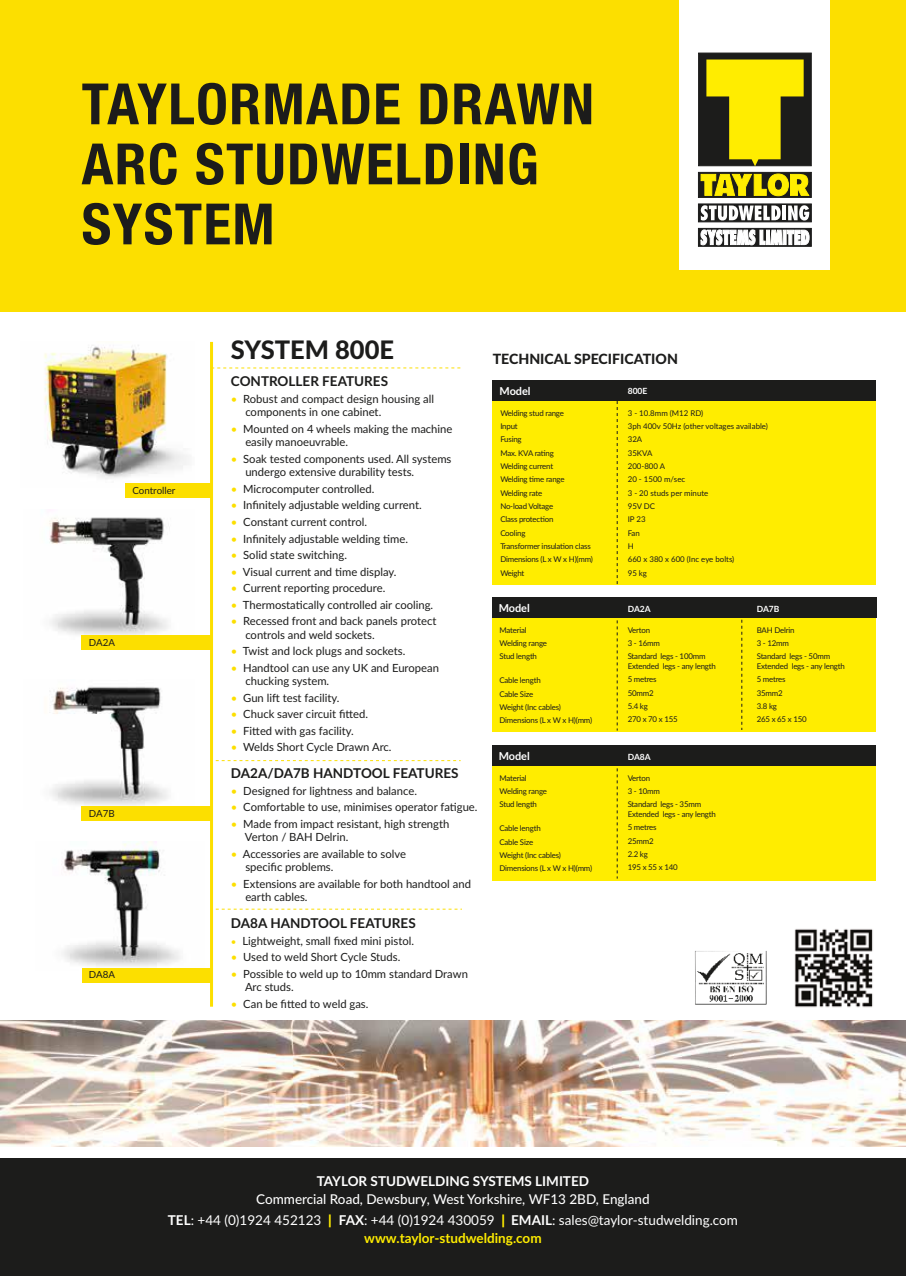
<style>
.page{position:relative;width:906px;height:1276px;background:#fff}
.page>*{position:absolute;margin:0;border:0;box-sizing:border-box;transform-origin:0 0}
.t1{font:700 condensed 57px/60px "Helvetica Neue";letter-spacing:.025em;color:#1c1c1b}
.t2{font:800 25.5px "Lato";color:#1c1c1b}
.t3{font:800 14.1px "Lato";color:#1c1c1b}
.t4{font:13.5px/18px "Lato";color:#fff;text-align:center}
.t5{font:700 13.5px "Lato";color:#1c1c1b}
.t6{font:500 13.5px "Lato";color:#fff}
.t7{font:700 13.5px "Lato";color:#fff}
.t8{font:11.25px/13.5px "Lato";color:#1c1c1b}
.t9{font:700 10.95px "Lato";color:#fff}
.t10{font:9.75px "Lato";color:#1c1c1b}
.t11{font:700 8.55px "Lato";color:#fff}
.t12{font:7.95px/13.4px "Lato";letter-spacing:-.025em;color:#1c1c1b}
.t13{font:7.95px/13.4px "Lato";color:#1c1c1b}
.s1{color:#fcdf00}
.s2{font-size:9.75px;color:#fcdf00}
.s3{font-weight:700}
.s4{font-weight:900;color:#ffed00}
.s5{font-weight:700;color:#ffed00}
</style>
<div class="page">
<img style="left:49px;top:517px;width:146px;height:122px">
<img style="left:50px;top:686px;width:118px;height:123px">
<img style="left:61px;top:841px;width:119px;height:126px">
<img style="left:44px;top:345px;width:151px;height:139px">
<img style="left:0;top:1020px;width:906px;height:127px">
<div style="left:0;top:1156px;width:906px;height:120px;background:#1c1c1b"></div>
<div style="left:82px;top:968px;width:129px;height:14px;background:#fcdf00"></div>
<div style="left:82px;top:806px;width:129px;height:14px;background:#fcdf00"></div>
<div style="left:82px;top:636px;width:129px;height:14px;background:#fcdf00"></div>
<img style="left:794px;top:929px;width:79px;height:79px">
<hr style="left:210px;top:342px;width:3px;height:664px;background:#fcdf00">
<svg style="left:213px;top:367px;width:248px;height:1px"></svg>
<svg style="left:215px;top:760px;width:245px;height:1px"></svg>
<div style="left:493px;top:381px;width:383px;height:203px;background:#ffed00"></div>
<svg style="left:215px;top:909px;width:247px;height:1px"></svg>
<div style="left:493px;top:380px;width:383px;height:21px;background:#1c1c1b"></div>
<div style="left:125px;top:484px;width:88px;height:14px;background:#fcdf00"></div>
<svg style="left:617px;top:401px;width:1px;height:183px"></svg>
<div style="left:493px;top:598px;width:383px;height:134px;background:#ffed00"></div>
<div style="left:493px;top:598px;width:383px;height:20px;background:#1c1c1b"></div>
<svg style="left:617px;top:620px;width:1px;height:110px"></svg>
<svg style="left:741px;top:620px;width:1px;height:110px"></svg>
<div style="left:493px;top:746px;width:383px;height:134px;background:#ffed00"></div>
<div style="left:493px;top:745px;width:383px;height:21px;background:#1c1c1b"></div>
<svg style="left:617px;top:768px;width:1px;height:110px"></svg>
<img style="left:695px;top:950px;width:72px;height:55px">
<div style="left:0;top:0;width:906px;height:312px;background:#fcdf00"></div>
<div style="left:679px;top:0;width:150px;height:270px;background:#fff"></div>
<div style="left:698px;top:53px;width:113px;height:113px;background:#1c1c1b;border:1px solid #1c1c1b"></div>
<svg style="left:698px;top:172px;width:113px;height:25px"></svg>
<svg style="left:698px;top:204px;width:113px;height:18px"></svg>
<svg style="left:698px;top:228px;width:113px;height:18px"></svg>
<svg style="left:706px;top:59px;width:97px;height:107px"></svg>
<svg style="left:700px;top:174px;width:67px;height:22px"></svg>
<div style="left:768px;top:174px;width:20px;height:22px;background:#ffed00;border-radius:50%"></div>
<div style="left:768px;top:174px;width:20px;height:22px;border:1px solid #ffed00;border-radius:50%"></div>
<div style="left:775px;top:180px;width:6px;height:9px;background:#1c1c1b;border-radius:50%"></div>
<div style="left:775px;top:180px;width:6px;height:9px;border:1px solid #1c1c1b;border-radius:50%"></div>
<svg style="left:790px;top:174px;width:19px;height:22px"></svg>
<svg style="left:701px;top:205px;width:108px;height:40px"></svg>
<div style="left:0;top:1147px;width:906px;height:10px;background:#fff"></div>
<h1 class="t1" style="left:82px;top:70px;width:514px">TAYLORMADE DRAWN<br>ARC STUDWELDING<br>SYSTEM</h1>
<p class="t10" style="left:132px;top:483px;width:44px">Controller</p>
<p class="t10" style="left:89px;top:635px;width:28px">DA2A</p>
<p class="t10" style="left:89px;top:806px;width:27px">DA7B</p>
<p class="t10" style="left:89px;top:967px;width:28px">DA8A</p>
<h2 class="t2" style="left:231px;top:331px;width:165px">SYSTEM 800E</h2>
<p class="t5" style="left:231px;top:371px;width:159px">CONTROLLER FEATURES</p>
<p class="t8" style="left:245px;top:391px;width:190px;text-indent:-14px"><span class="s1">•</span> Robust and compact design housing all components in one cabinet.</p>
<p class="t8" style="left:245px;top:422px;width:209px;text-indent:-14px"><span class="s1">•</span> Mounted on 4 wheels making the machine easily manoeuvrable.</p>
<p class="t8" style="left:245px;top:452px;width:208px;text-indent:-14px"><span class="s1">•</span> Soak tested components used. All systems undergo extensive durability tests.</p>
<p class="t8" style="left:231px;top:482px;width:145px"><span class="s1">•</span> Microcomputer controlled.</p>
<p class="t8" style="left:231px;top:498px;width:192px"><span class="s1">•</span> Infinitely adjustable welding current.</p>
<p class="t8" style="left:231px;top:515px;width:138px"><span class="s1">•</span> Constant current control.</p>
<p class="t8" style="left:231px;top:531px;width:179px"><span class="s1">•</span> Infinitely adjustable welding time.</p>
<p class="t8" style="left:231px;top:548px;width:118px"><span class="s1">•</span> Solid state switching.</p>
<p class="t8" style="left:231px;top:564px;width:167px"><span class="s1">•</span> Visual current and time display.</p>
<p class="t8" style="left:231px;top:581px;width:156px"><span class="s1">•</span> Current reporting procedure.</p>
<p class="t8" style="left:231px;top:597px;width:204px"><span class="s1">•</span> Thermostatically controlled air cooling.</p>
<p class="t8" style="left:245px;top:614px;width:193px;text-indent:-14px"><span class="s1">•</span> Recessed front and back panels protect controls and weld sockets.</p>
<p class="t8" style="left:231px;top:644px;width:176px"><span class="s1">•</span> Twist and lock plugs and sockets.</p>
<p class="t8" style="left:245px;top:660px;width:195px;text-indent:-14px"><span class="s1">•</span> Handtool can use any UK and European chucking system.</p>
<p class="t8" style="left:231px;top:690px;width:110px"><span class="s1">•</span> Gun lift test facility.</p>
<p class="t8" style="left:231px;top:707px;width:139px"><span class="s1">•</span> Chuck saver circuit fitted.</p>
<p class="t8" style="left:231px;top:723px;width:124px"><span class="s1">•</span> Fitted with gas facility.</p>
<p class="t8" style="left:231px;top:740px;width:162px"><span class="s1">•</span> Welds Short Cycle Drawn Arc.</p>
<p class="t5" style="left:231px;top:763px;width:229px">DA2A/DA7B HANDTOOL FEATURES</p>
<p class="t8" style="left:231px;top:783px;width:188px"><span class="s1">•</span> Designed for lightness and balance.</p>
<p class="t8" style="left:231px;top:800px;width:248px"><span class="s1">•</span> Comfortable to use, minimises operator fatigue.</p>
<p class="t8" style="left:245px;top:816px;width:206px;text-indent:-14px"><span class="s1">•</span> Made from impact resistant, high strength<br>Verton / BAH Delrin.</p>
<p class="t8" style="left:245px;top:846px;width:162px;text-indent:-14px"><span class="s1">•</span> Accessories are available to solve specific problems.</p>
<p class="t8" style="left:245px;top:876px;width:227px;text-indent:-14px"><span class="s1">•</span> Extensions are available for both handtool and earth cables.</p>
<p class="t5" style="left:231px;top:913px;width:186px">DA8A HANDTOOL FEATURES</p>
<p class="t8" style="left:231px;top:933px;width:185px"><span class="s2">•</span> Lightweight, small fixed mini pistol.</p>
<p class="t8" style="left:231px;top:950px;width:171px"><span class="s1">•</span> Used to weld Short Cycle Studs.</p>
<p class="t8" style="left:245px;top:966px;width:224px;text-indent:-14px"><span class="s1">•</span> Possible to weld up to 10mm standard Drawn<br>Arc studs.</p>
<p class="t8" style="left:231px;top:996px;width:139px"><span class="s1">•</span> Can be fitted to weld gas.</p>
<p class="t3" style="left:493px;top:349px;width:187px">TECHNICAL SPECIFICATION</p>
<p class="t9" style="left:499px;top:383px;width:33px">Model</p>
<p class="t12" style="left:500px;top:406px;width:94px">Welding stud range<br>Input<br>Fusing<br>Max. KVA rating<br>Welding current<br>Welding time range<br>Welding rate<br>No-load Voltage<br>Class protection<br>Cooling<br>Transformer insulation class<br>Dimensions (L x W x H)(mm)<br>Weight</p>
<p class="t13" style="left:628px;top:405px;width:142px">3 - 10.8mm (M12 RD)<br>3ph 400v 50Hz (other voltages available)<br>32A<br>35KVA<br>200-800 A<br>20 - 1500 m/sec<br>3 - 20 studs per minute<br>95V DC<br>IP 23<br>Fan<br>H<br>660 x 380 x 600 (Inc eye bolts)<br>95 kg</p>
<p class="t9" style="left:499px;top:600px;width:33px">Model</p>
<p class="t12" style="left:499px;top:623px;width:49px">Material<br>Welding range<br>Stud length</p>
<p class="t12" style="left:499px;top:673px;width:94px">Cable length<br>Cable Size<br>Weight (Inc cables)<br>Dimensions (L x W x H)(mm)</p>
<p class="t11" style="left:628px;top:385px;width:21px">800E</p>
<p class="t11" style="left:628px;top:603px;width:24px">DA2A</p>
<p class="t11" style="left:756px;top:603px;width:24px">DA7B</p>
<p class="t12" style="left:756px;top:623px;width:75px">BAH Delrin<br>3 - 12mm<br>Standard legs - 50mm</p>
<p class="t12" style="left:756px;top:659px;width:90px">Extended legs - any length<br>5 metres<br>35mm2<br>3.8 kg<br>265 x 65 x 150</p>
<p class="t12" style="left:628px;top:623px;width:79px">Verton<br>3 - 16mm<br>Standard legs - 100mm</p>
<p class="t12" style="left:628px;top:659px;width:90px">Extended legs - any length<br>5 metres<br>50mm2<br>5.4 kg<br>270 x 70 x 155</p>
<p class="t9" style="left:499px;top:748px;width:33px">Model</p>
<p class="t12" style="left:499px;top:771px;width:49px">Material<br>Welding range<br>Stud length</p>
<p class="t12" style="left:499px;top:821px;width:94px">Cable length<br>Cable Size<br>Weight (Inc cables)<br>Dimensions (L x W x H)(mm)</p>
<p class="t11" style="left:628px;top:751px;width:24px">DA8A</p>
<p class="t12" style="left:628px;top:771px;width:75px">Verton<br>3 - 10mm<br>Standard legs - 35mm</p>
<p class="t12" style="left:628px;top:807px;width:90px">Extended legs - any length<br>5 metres<br>25mm2<br>2.2 kg<br>195 x 55 x 140</p>
<p class="t7" style="left:317px;top:1171px;width:274px">TAYLOR STUDWELDING SYSTEMS LIMITED</p>
<p class="t6" style="left:256px;top:1189px;width:395px">Commercial Road, Dewsbury, West Yorkshire, WF13 2BD, England</p>
<p class="t4" style="left:168px;top:1210px;width:571px"><span class="s3">TEL</span>: +44 (0)1924 452123 <span class="s4">|</span> <span class="s3">FAX</span>: +44 (0)1924 430059 <span class="s4">|</span> <span class="s3">EMAIL</span>: sales@taylor-studwelding.com <span class="s5">www.taylor-studwelding.com</span></p>
</div>
